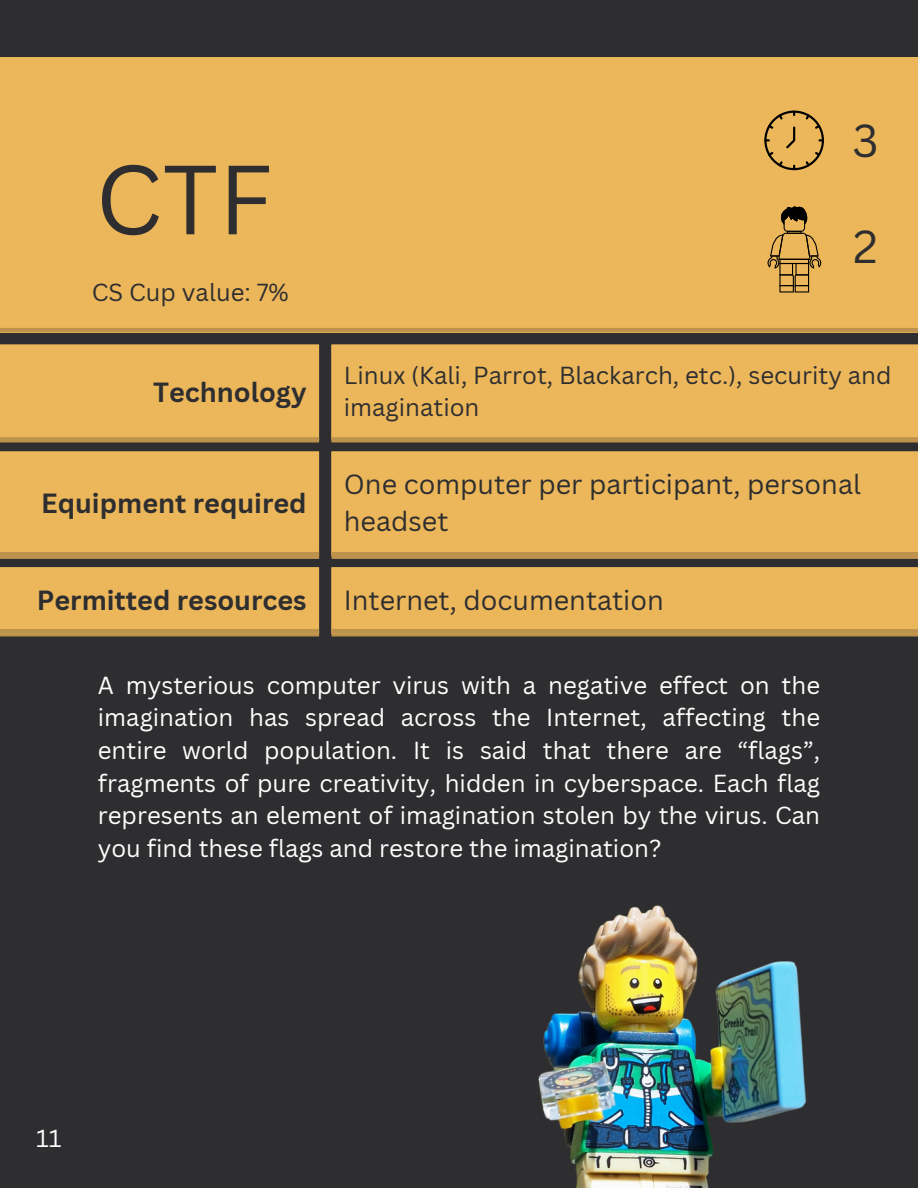
<style>
.page{position:relative;width:918px;height:1188px;background:#2e2e30}
.page>*{position:absolute;margin:0;border:0;box-sizing:border-box;transform-origin:0 0}
.t1{font:96px "Canva Sans";color:#2e2e30}
.t2{font:45px "Canva Sans";color:#2e2e30}
.t3{font:27px/37.2px "Canva Sans";color:#2e2e30}
.t4{font:700 27px "Canva Sans";color:#2e2e30}
.t5{font:24px/32.7px "Canva Sans";color:#fefefe;text-align:justify}
.t6{font:24px/32.7px "Canva Sans";color:#2e2e30}
.t7{font:24px "Canva Sans";color:#fff}
</style>
<div class="page">
<div style="left:0;top:57px;width:918px;height:275px;background:#ecb75a"></div>
<svg style="left:764px;top:111px;width:60px;height:59px"></svg>
<img style="left:538px;top:905px;width:268px;height:283px">
<hr style="left:0;top:328px;width:918px;height:4px;background:#bd924d">
<div style="left:0;top:632px;width:319px;height:5px;background:#bd924d"></div>
<div style="left:332px;top:632px;width:586px;height:5px;background:#bd924d"></div>
<svg style="left:768px;top:206px;width:53px;height:87px"></svg>
<svg style="left:0;top:344px;width:918px;height:289px;background:#ddac56"></svg>
<hr style="left:0;top:552px;width:319px;height:4px;background:#bd924d">
<hr style="left:0;top:629px;width:319px;height:4px;background:#bd924d">
<div style="left:0;top:437px;width:319px;height:5px;background:#bd924d"></div>
<hr style="left:332px;top:629px;width:586px;height:4px;background:#bd924d">
<hr style="left:332px;top:552px;width:586px;height:4px;background:#bd924d">
<div style="left:332px;top:437px;width:586px;height:5px;background:#bd924d"></div>
<p class="t1" style="left:95px;top:132px;width:179px">CTF</p>
<p class="t6" style="left:92px;top:275px;width:198px">CS Cup value: 7%</p>
<p class="t4" style="left:153px;top:373px;width:155px">Technology</p>
<p class="t4" style="left:132px;top:374px;width:177px">Technologies</p>
<p class="t4" style="left:41px;top:484px;width:267px">Equipment required</p>
<h1 class="t4" style="left:107px;top:485px;width:201px">Matériel requis</h1>
<p class="t2" style="left:852px;top:109px;width:28px">3</p>
<p class="t2" style="left:853px;top:215px;width:26px">2</p>
<p class="t6" style="left:344px;top:358px;width:549px">Linux (Kali, Parrot, Blackarch, etc.), security and imagination</p>
<p class="t6" style="left:760px;top:359px;width:15px">é</p>
<p class="t6" style="left:828px;top:359px;width:45px">é et</p>
<p class="t3" style="left:344px;top:465px;width:519px">One computer per participant, personal headset</p>
<p class="t3" style="left:344px;top:466px;width:444px">U ordinateur par participant, des</p>
<p class="t4" style="left:37px;top:581px;width:271px">Permitted resources</p>
<p class="t3" style="left:344px;top:581px;width:321px">Internet, documentation</p>
<p class="t4" style="left:30px;top:582px;width:249px">Ressources permis</p>
<p class="t5" style="left:98px;top:668px;width:724px">A mysterious computer virus with a negative effect on the imagination has spread across the Internet, affecting the entire world population. It is said that there are “flags”, fragments of pure creativity, hidden in cyberspace. Each flag represents an element of imagination stolen by the virus. Can you find these flags and restore the imagination?</p>
<p class="t7" style="left:36px;top:1121px;width:27px">11</p>
</div>
